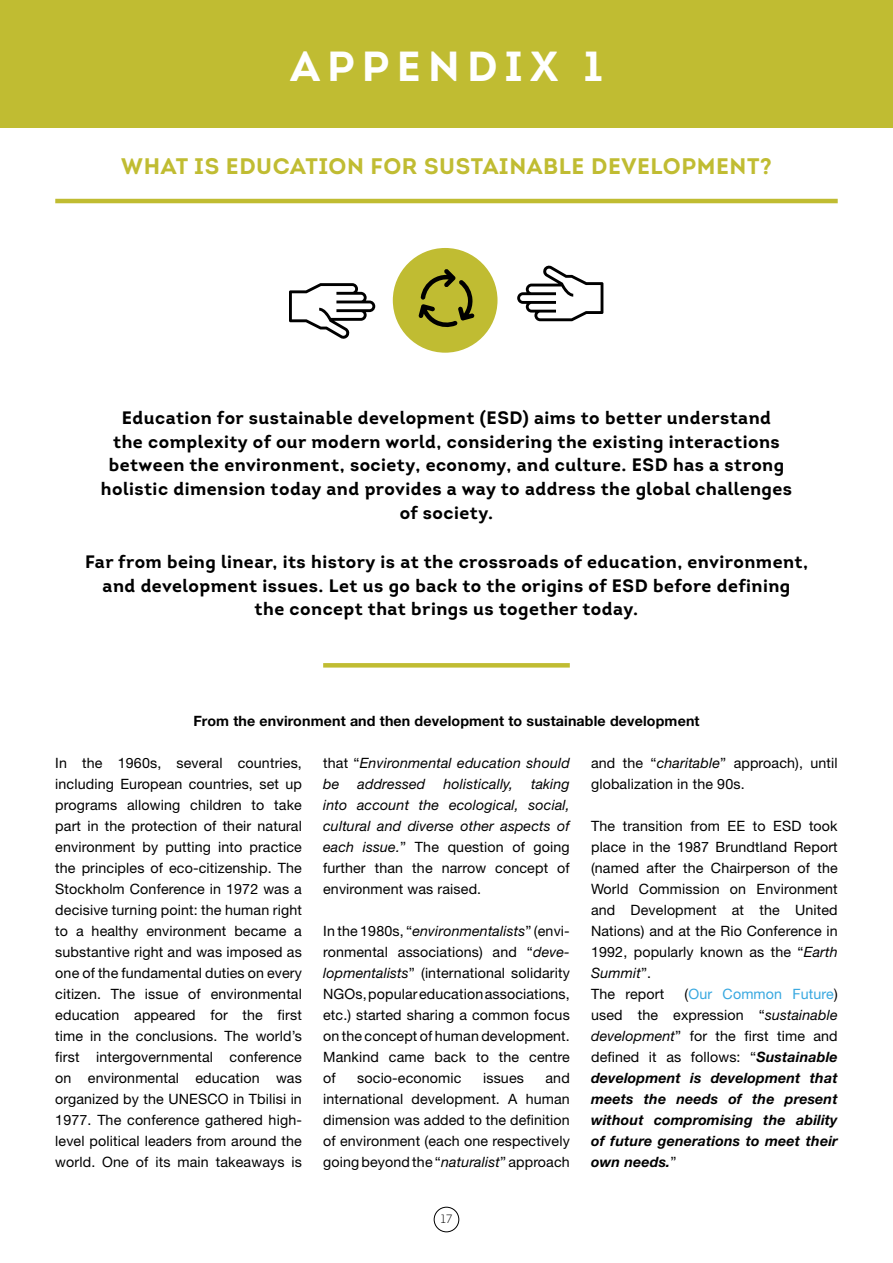
<style>
.page{position:relative;width:893px;height:1263px;background:#fff}
.page>*{position:absolute;margin:0;border:0;box-sizing:border-box;transform-origin:0 0}
.t1{font:42px "Intro Bold Alt";letter-spacing:.175em;color:#fff}
.t2{font:22.5px "Intro Bold Alt";letter-spacing:.025em;color:#c0bc32}
.t3{font:700 18px/24px "Intro";letter-spacing:.025em;color:#000;text-align:center}
.t4{font:14.25px/21px "Helvetica Neue LT Std";letter-spacing:.01em;color:#000;text-align:justify}
.t5{font:italic 700 14.25px/21px "Helvetica Neue LT Std";letter-spacing:.01em;color:#000;text-align:justify}
.t6{font:italic 14.25px/21px "Helvetica Neue LT Std";letter-spacing:.01em;color:#000}
.t7{font:700 14.25px "Helvetica Neue LT Std";letter-spacing:.01em;color:#000}
.t8{font:12px "Intro Light Alt";color:#000}
.s1{font-style:normal}
.s2{font-style:italic}
.s3{font-weight:400;font-style:normal}
.s4{font-weight:400;font-style:normal;color:#38a8e0}
.s5{font-weight:400}
</style>
<div class="page">
<div style="left:0;top:0;width:893px;height:128px;background:#c0bc32"></div>
<hr style="left:55px;top:199px;width:783px;height:4px;background:#c0bc32">
<div style="left:434px;top:1207px;width:25px;height:25px;border:1px solid #000;border-radius:50%"></div>
<div style="left:323px;top:663px;width:247px;height:5px;background:#c0bc32"></div>
<div style="left:393px;top:248px;width:104px;height:105px;background:#c0bc32;border-radius:50%"></div>
<svg style="left:289px;top:283px;width:86px;height:56px"></svg>
<svg style="left:517px;top:265px;width:86px;height:56px"></svg>
<svg style="left:418px;top:269px;width:56px;height:58px"></svg>
<h1 class="t1" style="left:290px;top:39px;width:314px">APPENDIX 1</h1>
<h2 class="t2" style="left:121px;top:151px;width:652px">WHAT IS EDUCATION FOR SUSTAINABLE DEVELOPMENT?</h2>
<p class="t3" style="left:101px;top:405px;width:693px">Education for sustainable development (ESD) aims to better understand<br>the complexity of our modern world, considering the existing interactions between the environment, society, economy, and culture. ESD has a strong holistic dimension today and provides a way to address the global challenges of society.</p>
<p class="t3" style="left:85px;top:549px;width:724px">Far from being linear, its history is at the crossroads of education, environment, and development issues. Let us go back to the origins of ESD before defining<br>the concept that brings us together today.</p>
<p class="t7" style="left:193px;top:712px;width:508px">From the environment and then development to sustainable development</p>
<p class="t4" style="left:55px;top:752px;width:248px">In the 1960s, several countries, including European countries, set up programs allowing children to take part in the protection of their natural environment by putting into practice the principles of eco-citizenship. The Stockholm Conference in 1972 was a decisive turning point: the human right to a healthy environment became a substantive right and was imposed as one of the fundamental duties on every citizen. The issue of environmental education appeared for the first time in the conclusions. The world’s first intergovernmental conference on environmental education was organized by the UNESCO in Tbilisi in 1977. The conference gathered high&shy;level political leaders from around the world. One of its main takeaways is</p>
<p class="t6" style="left:323px;top:752px;width:248px"><span class="s1">that “</span>Environmental education should be</p>
<p class="t6" style="left:323px;top:773px;width:248px;text-align:justify;text-indent:208px">taking into account the ecological, social, cultural and diverse other aspects of each issue.<span class="s1">” The question of going further than the narrow concept of environment was raised.</span></p>
<p class="t4" style="left:323px;top:920px;width:248px">In the 1980s, “<span class="s2">environmentalists</span>” (envi&shy;ronmental associations) and “<span class="s2">deve&shy;lopmentalists</span>” (international solidarity NGOs, popular education associations, etc.) started sharing a common focus on the concept of human development.<br>Mankind came back to the centre of</p>
<p class="t6" style="left:358px;top:773px;width:69px">addressed</p>
<p class="t6" style="left:443px;top:773px;width:71px">holistically,</p>
<p class="t4" style="left:323px;top:1067px;width:248px;text-indent:222px">and international development. A human dimension was added to the definition of environment (each one respectively going beyond the “<span class="s2">naturalist</span>” approach</p>
<p class="t4" style="left:357px;top:1067px;width:106px">socio-economic</p>
<p class="t4" style="left:483px;top:1067px;width:42px">issues</p>
<p class="t8" style="left:441px;top:1212px;width:13px">17</p>
<p class="t4" style="left:591px;top:752px;width:248px">and the “<span class="s2">charitable</span>” approach), until globalization in the 90s.</p>
<p class="t4" style="left:591px;top:815px;width:248px;text-align:left">The transition from EE to ESD took place in the 1987 Brundtland Report (named after the Chairperson of the<br>World Commission on Environment and Development at the United<br>Nations) and at the Rio Conference in<br>1992, popularly known as the “<span class="s2">Earth<br>Summit</span>”.<br>The report</p>
<p class="t5" style="left:591px;top:983px;width:248px;text-indent:94px"><span class="s3">(</span><span class="s4">Our Common Future</span><span class="s3">) used the expression “</span><span class="s5">sustainable development</span><span class="s3">” for the first time and defined it as follows: “</span>Sustainable development is development that meets the needs of the present without compromising the ability of future generations to meet their own needs.<span class="s3">”</span></p>
</div>
